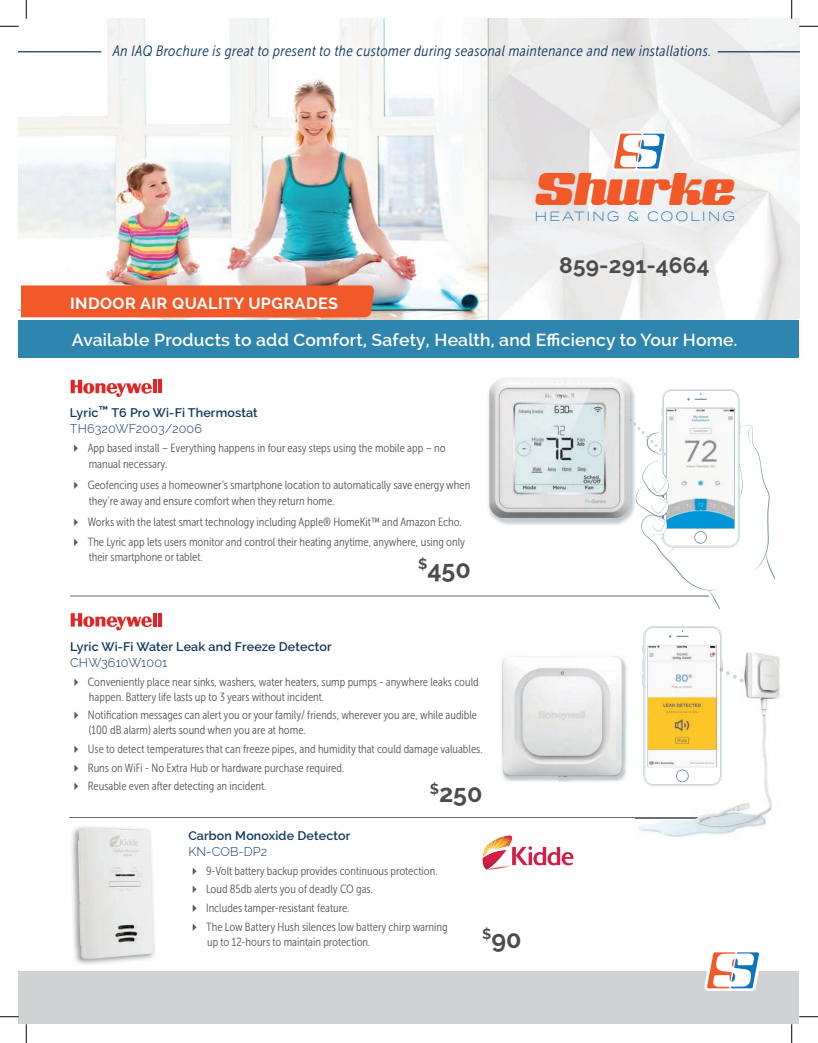
<style>
.page{position:relative;width:818px;height:1043px;background:#fff}
.page>*{position:absolute;margin:0;border:0;box-sizing:border-box;transform-origin:0 0}
.t1{font:expanded 53.38px "Sneakers Script";color:#f15929;scale:.83 1}
.t2{font:700 25px "Raleway";color:#4b4c4d}
.t3{font:700 22.5px "Raleway";letter-spacing:.01em;color:#4b4c4d}
.t4{font:600 17.5px "Raleway";letter-spacing:.01em;color:#fff}
.t5{font:700 16.25px "Raleway";letter-spacing:.025em;color:#fff}
.t6{font:italic 15px "Museo Sans Cond 300";letter-spacing:.025em;color:#10375e}
.t7{font:300 13.38px "Termina";letter-spacing:.13em;color:#1074bc}
.t8{font:600 12.5px "Raleway";letter-spacing:.01em;color:#10375e}
.t9{font:300 12.5px "Raleway";letter-spacing:.01em;color:#10375e}
.t10{font:11.88px/18.6px "Museo Sans Cond 300";color:#57585a}
</style>
<div class="page">
<hr style="left:158px;top:380px;width:4px;height:13px;background:#e32525">
<svg style="left:71px;top:380px;width:85px;height:17px"></svg>
<img style="left:19px;top:19px;width:469px;height:301px">
<div style="left:19px;top:320px;width:780px;height:37px;background:#2e85ad"></div>
<hr style="left:488px;top:19px;width:1px;height:301px;background:#b2b3b7">
<svg style="left:611px;top:131px;width:56px;height:40px"></svg>
<img style="left:500px;top:656px;width:127px;height:127px">
<img style="left:488px;top:386px;width:144px;height:139px">
<img style="left:489px;top:378px;width:141px;height:140px">
<svg style="left:599px;top:388px;width:175px;height:220px"></svg>
<hr style="left:158px;top:613px;width:4px;height:13px;background:#e32525">
<svg style="left:71px;top:613px;width:85px;height:17px"></svg>
<hr style="left:70px;top:595px;width:639px;height:1px;background:#6c6d70">
<hr style="left:70px;top:817px;width:677px;height:1px;background:#6c6d70">
<img style="left:71px;top:826px;width:84px;height:139px">
<img style="left:78px;top:827px;width:76px;height:132px">
<svg style="left:482px;top:835px;width:91px;height:34px"></svg>
<div style="left:21px;top:285px;width:353px;height:32px;background:#f1582a"></div>
<img style="left:635px;top:655px;width:145px;height:183px">
<img style="left:635px;top:817px;width:112px;height:1px">
<svg style="left:642px;top:626px;width:128px;height:160px"></svg>
<img style="left:648px;top:645px;width:68px;height:121px">
<div style="left:19px;top:971px;width:780px;height:53px;background:#d1d2d4"></div>
<svg style="left:704px;top:952px;width:55px;height:39px"></svg>
<hr style="left:19px;top:51px;width:82px;height:1px;background:#10375e">
<hr style="left:717px;top:51px;width:82px;height:1px;background:#10375e">
<svg style="left:0;top:25px;width:19px;height:2px"></svg>
<svg style="left:799px;top:25px;width:19px;height:2px"></svg>
<svg style="left:0;top:1015px;width:19px;height:2px"></svg>
<svg style="left:799px;top:1016px;width:19px;height:1px"></svg>
<svg style="left:25px;top:0;width:2px;height:19px"></svg>
<svg style="left:25px;top:1024px;width:2px;height:18px"></svg>
<svg style="left:790px;top:0;width:2px;height:19px"></svg>
<svg style="left:791px;top:1024px;width:1px;height:18px"></svg>
<p class="t6" style="left:113px;top:43px;width:600px">An IAQ Brochure is great to present to the customer during seasonal maintenance and new installations.</p>
<h3 class="t5" style="left:70px;top:294px;width:269px">INDOOR AIR QUALITY UPGRADES</h3>
<h1 class="t1" style="left:534px;top:157px;width:241px">Shurke</h1>
<p class="t7" style="left:534px;top:206px;width:202px">HEATING &amp; COOLING</p>
<h3 class="t3" style="left:559px;top:252px;width:152px">859-291-4664</h3>
<h3 class="t4" style="left:72px;top:329px;width:667px">Available Products to add Comfort, Safety, Health, and Efficiency to Your Home.</h3>
<p class="t8" style="left:70px;top:405px;width:189px">Lyric™ T6 Pro Wi-Fi Thermostat</p>
<p class="t9" style="left:70px;top:421px;width:134px">TH6320WF2003/2006</p>
<p class="t10" style="left:88px;top:440px;width:359px;line-height:15.6px">App based install – Everything happens in four easy steps using the mobile app – no manual necessary.</p>
<p class="t10" style="left:88px;top:477px;width:384px;line-height:15.6px">Geofencing uses a homeowner’s smartphone location to automatically save energy when they’re away and ensure comfort when they return home.</p>
<p class="t10" style="left:88px;top:511px;width:379px;line-height:20.4px">Works with the latest smart technology including Apple® HomeKit™ and Amazon Echo.<br>The Lyric app lets users monitor and control their heating anytime, anywhere, using only</p>
<p class="t10" style="left:89px;top:547px;width:116px">their smartphone or tablet.</p>
<h2 class="t2" style="left:418px;top:554px;width:54px"><sup>$</sup>450</h2>
<p class="t8" style="left:70px;top:639px;width:263px">Lyric Wi-Fi Water Leak and Freeze Detector</p>
<p class="t9" style="left:70px;top:655px;width:99px">CHW3610W1001</p>
<p class="t10" style="left:88px;top:674px;width:392px;line-height:15px">Conveniently place near sinks, washers, water heaters, sump pumps - anywhere leaks could happen. Battery life lasts up to 3 years without incident.</p>
<p class="t10" style="left:88px;top:708px;width:391px;line-height:15px">Notification messages can alert you or your family/ friends, wherever you are, while audible (100 dB alarm) alerts sound when you are at home.</p>
<p class="t10" style="left:88px;top:739px;width:396px">Use to detect temperatures that can freeze pipes, and humidity that could damage valuables.<br>Runs on WiFi - No Extra Hub or hardware purchase required.<br>Reusable even after detecting an incident.</p>
<p class="t8" style="left:188px;top:828px;width:163px">Carbon Monoxide Detector</p>
<p class="t9" style="left:188px;top:844px;width:81px">KN-COB-DP2</p>
<p class="t10" style="left:206px;top:861px;width:243px">9-Volt battery backup provides continuous protection.<br>Loud 85db alerts you of deadly CO gas.<br>Includes tamper-resistant feature.<br>The Low Battery Hush silences low battery chirp warning</p>
<p class="t10" style="left:207px;top:932px;width:165px">up to 12-hours to maintain protection.</p>
<h2 class="t2" style="left:430px;top:779px;width:54px"><sup>$</sup>250</h2>
<h2 class="t2" style="left:482px;top:924px;width:41px"><sup>$</sup>90</h2>
</div>
